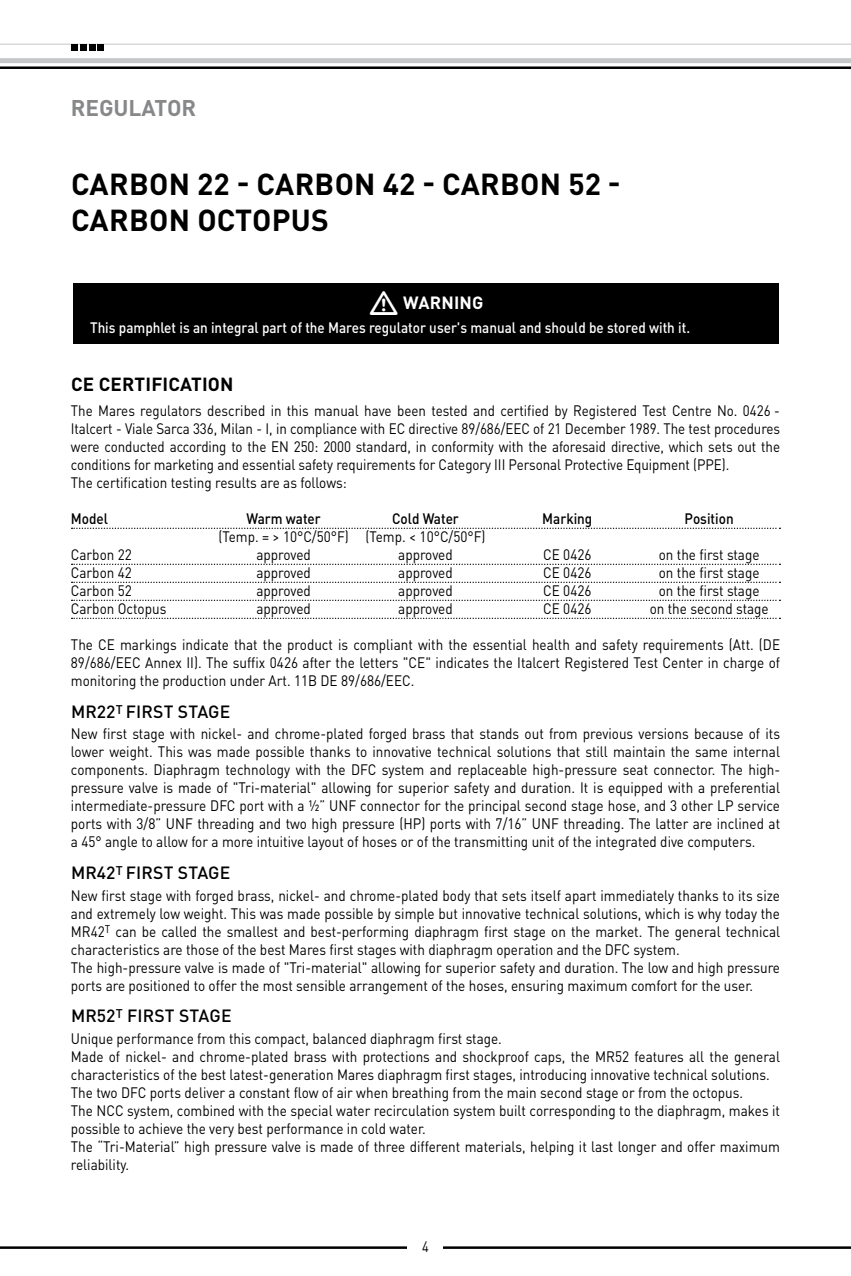
<style>
.page{position:relative;width:851px;height:1276px;background:#fff}
.page>*{position:absolute;margin:0;border:0;box-sizing:border-box;transform-origin:0 0}
.t1{font:700 30px/36px "DIN Pro";letter-spacing:.01em;color:#000}
.t2{font:700 22.5px "DIN Pro";color:#87888a}
.t3{font:700 18.75px "DIN Pro";letter-spacing:.01em;color:#000}
.t4{font:500 17.5px "DIN Pro";letter-spacing:.01em;color:#000}
.t5{font:700 17.5px "DIN Pro";letter-spacing:.01em;color:#fff}
.t6{font:15px/18px "DIN Pro";color:#000;text-align:justify;scale:.9 1}
.t7{font:15px/18px "DIN Pro";color:#000;scale:.89 1}
.t8{font:500 15px "DIN Pro";color:#fff;scale:.9 1}
.t9{font:500 15px "DIN Pro";color:#000;scale:.9 1}
.t10{font:15px "DIN Pro";color:#000;scale:.85 1}
</style>
<div class="page">
<hr style="left:0;top:1246px;width:850px;height:2px;background:#000">
<div style="left:407px;top:1240px;width:36px;height:36px;background:#fff"></div>
<hr style="left:0;top:66px;width:850px;height:3px;background:#000">
<div style="left:0;top:58px;width:850px;height:5px;background:#c6c7c8"></div>
<hr style="left:0;top:44px;width:850px;height:1px;background:#c6c7c8">
<div style="left:80px;top:44px;width:7px;height:6px;background:#000"></div>
<svg style="left:89px;top:44px;width:6px;height:6px"></svg>
<div style="left:97px;top:44px;width:7px;height:6px;background:#000"></div>
<div style="left:71px;top:44px;width:7px;height:6px;background:#000"></div>
<svg style="left:71px;top:527px;width:709px;height:2px"></svg>
<svg style="left:71px;top:563px;width:709px;height:2px"></svg>
<svg style="left:71px;top:581px;width:709px;height:2px"></svg>
<svg style="left:71px;top:599px;width:709px;height:2px"></svg>
<svg style="left:71px;top:617px;width:709px;height:2px"></svg>
<div style="left:73px;top:283px;width:705px;height:61px;background:#000"></div>
<h2 class="t2" style="left:71px;top:93px;width:127px">REGULATOR</h2>
<h1 class="t1" style="left:71px;top:165px;width:551px">CARBON 22 - CARBON 42 - CARBON 52 -<br>CARBON OCTOPUS</h1>
<p class="t5" style="left:403px;top:291px;width:82px">WARNING</p>
<p class="t8" style="left:90px;top:317px;width:668px">This pamphlet is an integral part of the Mares regulator user's manual and should be stored with it.</p>
<p class="t3" style="left:71px;top:371px;width:164px">CE CERTIFICATION</p>
<p class="t7" style="left:71px;top:401px;width:798px">The Mares regulators described in this manual have been tested and certified by Registered Test Centre No. 0426 - Italcert - Viale Sarca 336, Milan - I, in compliance with EC directive 89/686/EEC of 21 December 1989. The test procedures were conducted according to the EN 250: 2000 standard, in conformity with the aforesaid directive, which sets out the conditions for marketing and essential safety requirements for Category III Personal Protective Equipment (PPE).<br>The certification testing results are as follows:</p>
<p class="t9" style="left:71px;top:508px;width:43px">Model</p>
<p class="t9" style="left:246px;top:508px;width:84px">Warm water</p>
<p class="t9" style="left:392px;top:508px;width:76px">Cold Water</p>
<p class="t9" style="left:542px;top:508px;width:57px">Marking</p>
<p class="t9" style="left:684px;top:508px;width:56px">Position</p>
<p class="t6" style="left:218px;top:527px;width:298px">(Temp. = &gt; 10°C/50°F) (Temp. &lt; 10°C/50°F)</p>
<p class="t6" style="left:71px;top:545px;width:69px">Carbon 22</p>
<p class="t6" style="left:256px;top:545px;width:62px">approved</p>
<p class="t6" style="left:398px;top:545px;width:62px">approved</p>
<p class="t6" style="left:543px;top:545px;width:55px">CE 0426</p>
<p class="t6" style="left:658px;top:545px;width:113px">on the first stage</p>
<p class="t6" style="left:71px;top:563px;width:69px">Carbon 42</p>
<p class="t6" style="left:256px;top:563px;width:62px">approved</p>
<p class="t6" style="left:398px;top:563px;width:62px">approved</p>
<p class="t6" style="left:543px;top:563px;width:55px">CE 0426</p>
<p class="t6" style="left:658px;top:563px;width:113px">on the first stage</p>
<p class="t6" style="left:71px;top:581px;width:69px">Carbon 52</p>
<p class="t6" style="left:256px;top:581px;width:62px">approved</p>
<p class="t6" style="left:398px;top:581px;width:62px">approved</p>
<p class="t6" style="left:543px;top:581px;width:55px">CE 0426</p>
<p class="t6" style="left:658px;top:581px;width:113px">on the first stage</p>
<p class="t6" style="left:71px;top:599px;width:108px">Carbon Octopus</p>
<p class="t6" style="left:256px;top:599px;width:62px">approved</p>
<p class="t6" style="left:398px;top:599px;width:62px">approved</p>
<p class="t6" style="left:543px;top:599px;width:55px">CE 0426</p>
<p class="t6" style="left:649px;top:599px;width:134px">on the second stage</p>
<p class="t6" style="left:71px;top:635px;width:789px">The CE markings indicate that the product is compliant with the essential health and safety requirements (Att. (DE 89/686/EEC Annex II). The suffix 0426 after the letters "CE" indicates the Italcert Registered Test Center in charge of monitoring the production under Art. 11B DE 89/686/EEC.</p>
<p class="t4" style="left:71px;top:699px;width:161px">MR22<sup>T</sup> FIRST STAGE</p>
<p class="t6" style="left:71px;top:724px;width:789px">New first stage with nickel- and chrome-plated forged brass that stands out from previous versions because of its lower weight. This was made possible thanks to innovative technical solutions that still maintain the same internal components. Diaphragm technology with the DFC system and replaceable high-pressure seat connector. The high&shy;pressure valve is made of "Tri-material" allowing for superior safety and duration. It is equipped with a preferential intermediate-pressure DFC port with a ½” UNF connector for the principal second stage hose, and 3 other LP service ports with 3/8” UNF threading and two high pressure (HP) ports with 7/16” UNF threading. The latter are inclined at a 45° angle to allow for a more intuitive layout of hoses or of the transmitting unit of the integrated dive computers.</p>
<p class="t4" style="left:71px;top:861px;width:161px">MR42<sup>T</sup> FIRST STAGE</p>
<p class="t6" style="left:71px;top:885px;width:789px;text-align:left">New first stage with forged brass, nickel- and chrome-plated body that sets itself apart immediately thanks to its size and extremely low weight. This was made possible by simple but innovative technical solutions, which is why today the MR42<sup>T</sup> can be called the smallest and best-performing diaphragm first stage on the market. The general technical characteristics are those of the best Mares first stages with diaphragm operation and the DFC system.<br>The high-pressure valve is made of "Tri-material" allowing for superior safety and duration. The low and high pressure ports are positioned to offer the most sensible arrangement of the hoses, ensuring maximum comfort for the user.</p>
<p class="t4" style="left:71px;top:1004px;width:162px">MR52<sup>T</sup> FIRST STAGE</p>
<p class="t6" style="left:71px;top:1028px;width:789px;text-align:left">Unique performance from this compact, balanced diaphragm first stage.<br>Made of nickel- and chrome-plated brass with protections and shockproof caps, the MR52 features all the general characteristics of the best latest-generation Mares diaphragm first stages, introducing innovative technical solutions.<br>The two DFC ports deliver a constant flow of air when breathing from the main second stage or from the octopus.<br>The NCC system, combined with the special water recirculation system built corresponding to the diaphragm, makes it possible to achieve the very best performance in cold water.<br>The “Tri-Material” high pressure valve is made of three different materials, helping it last longer and offer maximum reliability.</p>
<p class="t10" style="left:422px;top:1236px;width:9px">4</p>
</div>
